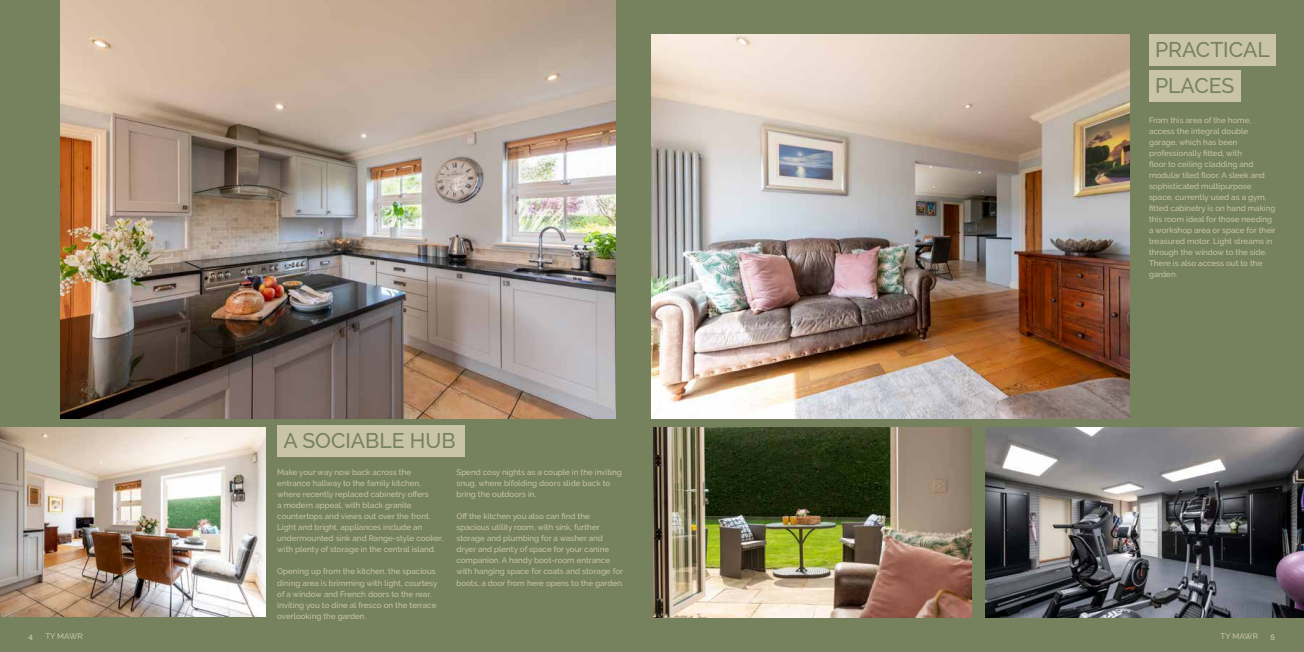
<style>
.page{position:relative;width:1304px;height:652px;background:#76825d}
.page>*{position:absolute;margin:0;border:0;box-sizing:border-box;transform-origin:0 0}
.t1{font:500 21.1px/36px "Raleway";color:#76825d}
.t2{font:500 8px/11px "Raleway";color:#c9c4a9}
.t3{font:600 8px "Raleway";color:#c9c4a9}
</style>
<div class="page">
<img style="left:0;top:428px;width:265px;height:188px">
<img style="left:61px;top:0;width:555px;height:419px">
<img style="left:652px;top:34px;width:478px;height:385px">
<img style="left:653px;top:428px;width:319px;height:190px">
<img style="left:985px;top:428px;width:319px;height:190px">
<div style="left:277px;top:425px;width:188px;height:32px;background:#c9c4a9"></div>
<div style="left:1149px;top:34px;width:127px;height:32px;background:#c9c4a9"></div>
<div style="left:1149px;top:70px;width:91px;height:32px;background:#c9c4a9"></div>
<h1 class="t1" style="left:1155px;top:32px;width:116px">PRACTICAL<br>PLACES</h1>
<h1 class="t1" style="left:283px;top:423px;width:174px">A SOCIABLE HUB</h1>
<p class="t2" style="left:277px;top:467px;width:168px">Make your way now back across the entrance hallway to the family kitchen, where recently replaced cabinetry offers<br>a modern appeal, with black granite countertops and views out over the front.<br>Light and bright, appliances include an undermounted sink and Range-style cooker, with plenty of storage in the central island.</p>
<p class="t2" style="left:277px;top:566px;width:162px">Opening up from the kitchen, the spacious dining area is brimming with light, courtesy of a window and French doors to the rear, inviting you to dine al fresco on the terrace overlooking the garden.</p>
<p class="t2" style="left:456px;top:467px;width:167px">Spend cosy nights as a couple in the inviting snug, where bifolding doors slide back to bring the outdoors in.</p>
<p class="t2" style="left:456px;top:511px;width:168px">Off the kitchen you also can find the spacious utility room, with sink, further storage and plumbing for a washer and dryer and plenty of space for your canine companion. A handy boot-room entrance with hanging space for coats and storage for boots, a door from here opens to the garden.</p>
<p class="t2" style="left:1149px;top:115px;width:128px">From this area of the home, access the integral double garage, which has been professionally fitted, with<br>floor to ceiling cladding and modular tiled floor. A sleek and sophisticated multipurpose space, currently used as a gym, fitted cabinetry is on hand making this room ideal for those needing a workshop area or space for their treasured motor. Light streams in through the window to the side.<br>There is also access out to the garden.</p>
<p class="t3" style="left:28px;top:631px;width:6px">4</p>
<p class="t2" style="left:45px;top:630px;width:39px">TY MAWR</p>
<p class="t2" style="left:1220px;top:630px;width:39px">TY MAWR</p>
<p class="t3" style="left:1270px;top:631px;width:6px">5</p>
</div>
